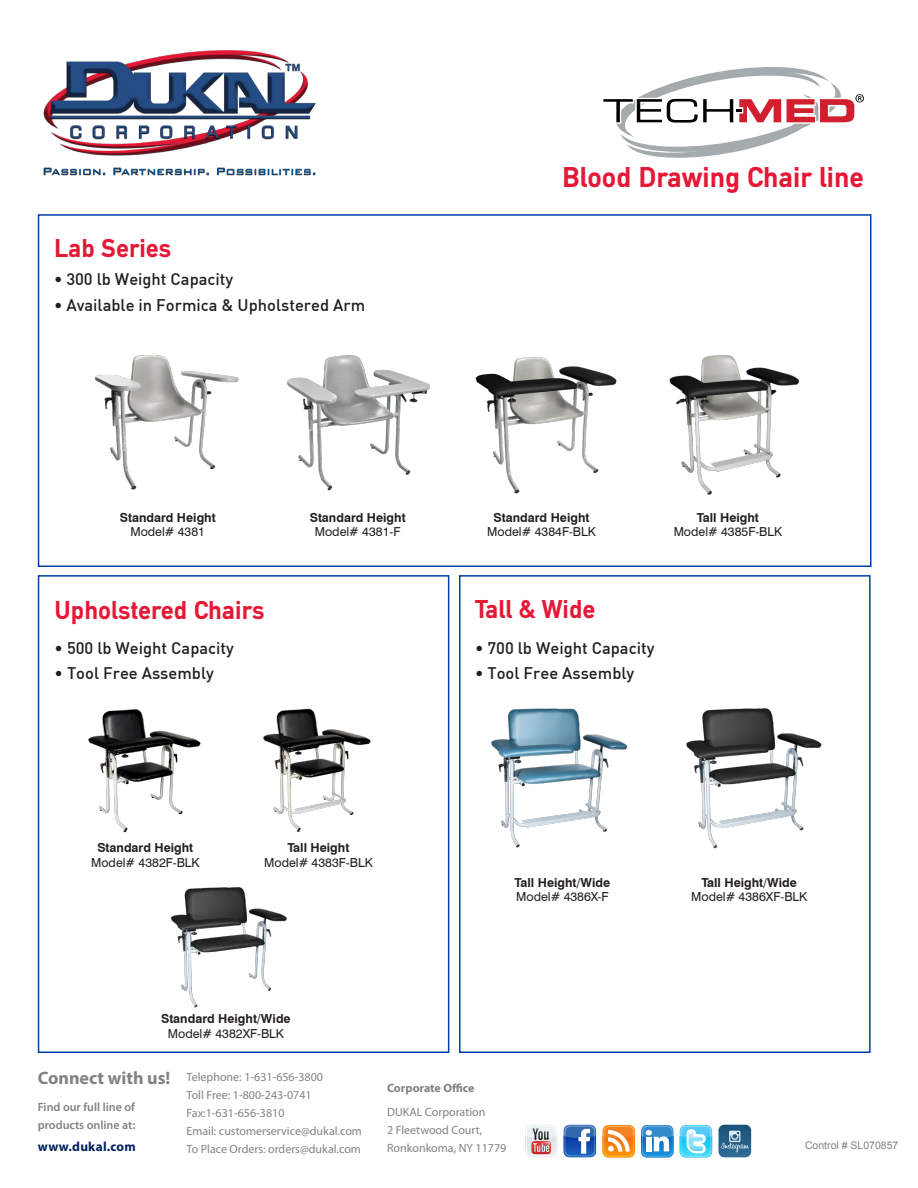
<style>
.page{position:relative;width:918px;height:1188px;background:#fff}
.page>*{position:absolute;margin:0;border:0;box-sizing:border-box;transform-origin:0 0}
.t1{font:700 30px "DIN Mittel EF";color:#e51836}
.t2{font:700 27px "DIN Mittel EF";color:#e51836}
.t3{font:700 18px "Myriad Pro";color:#808285}
.Bullets{font:500 16.5px "DIN";color:#231f20}
.t4{font:700 13.2px "Myriad Pro";letter-spacing:.02em;color:#00215d}
.t5{font:12.45px "Swiss 721 BT";color:#231f20}
.t6{font:700 12.45px "Swiss 721 BT";color:#231f20}
.t7{font:12px "Myriad Pro";color:#808285}
.t8{font:600 12px/18px "Myriad Pro";color:#808285}
.t9{font:700 12px "Myriad Pro";letter-spacing:-.005em;color:#808285}
.t10{font:10.5px "Arial";color:#808285}
</style>
<div class="page">
<img style="left:88px;top:709px;width:113px;height:124px">
<img style="left:491px;top:708px;width:137px;height:140px">
<img style="left:94px;top:355px;width:145px;height:135px">
<img style="left:287px;top:355px;width:143px;height:136px">
<img style="left:669px;top:355px;width:130px;height:140px">
<img style="left:475px;top:357px;width:142px;height:137px">
<img style="left:686px;top:708px;width:136px;height:141px">
<img style="left:263px;top:708px;width:108px;height:124px">
<img style="left:171px;top:887px;width:116px;height:120px">
<img style="left:43px;top:50px;width:273px;height:126px">
<svg style="left:564px;top:1125px;width:32px;height:32px"></svg>
<svg style="left:564px;top:1126px;width:32px;height:31px"></svg>
<div style="left:525px;top:1125px;width:33px;height:32px;background:#ebf0f2;border-radius:6px"></div>
<svg style="left:526px;top:1126px;width:32px;height:30px"></svg>
<svg style="left:680px;top:1125px;width:32px;height:32px"></svg>
<svg style="left:680px;top:1126px;width:32px;height:31px"></svg>
<svg style="left:603px;top:1125px;width:32px;height:32px"></svg>
<svg style="left:603px;top:1126px;width:32px;height:31px"></svg>
<svg style="left:641px;top:1125px;width:33px;height:32px"></svg>
<svg style="left:641px;top:1126px;width:33px;height:31px"></svg>
<svg style="left:719px;top:1125px;width:32px;height:32px"></svg>
<svg style="left:603px;top:67px;width:261px;height:91px"></svg>
<div style="left:38px;top:214px;width:834px;height:353px;border:2px solid #0040a6"></div>
<div style="left:38px;top:575px;width:411px;height:478px;border:2px solid #0040a6"></div>
<div style="left:459px;top:575px;width:412px;height:478px;border:2px solid #0040a6"></div>
<p class="t2" style="left:54px;top:233px;width:119px">Lab Series</p>
<p class="Bullets" style="left:54px;top:269px;width:181px">• 300 lb Weight Capacity</p>
<p class="Bullets" style="left:54px;top:294px;width:313px">• Available in Formica &amp; Upholstered Arm</p>
<p class="t6" style="left:120px;top:509px;width:97px">Standard Height</p>
<p class="t5" style="left:130px;top:523px;width:76px">Model# 4381</p>
<p class="t6" style="left:310px;top:509px;width:97px">Standard Height</p>
<p class="t5" style="left:315px;top:523px;width:87px">Model# 4381-F</p>
<p class="t1" style="left:562px;top:159px;width:303px">Blood Drawing Chair line</p>
<p class="t6" style="left:494px;top:509px;width:97px">Standard Height</p>
<p class="t5" style="left:487px;top:523px;width:110px">Model# 4384F-BLK</p>
<p class="t6" style="left:697px;top:509px;width:63px">Tall Height</p>
<p class="t5" style="left:674px;top:523px;width:110px">Model# 4385F-BLK</p>
<p class="t2" style="left:55px;top:594px;width:211px">Upholstered Chairs</p>
<p class="t2" style="left:475px;top:593px;width:122px">Tall &amp; Wide</p>
<p class="Bullets" style="left:55px;top:637px;width:181px">• 500 lb Weight Capacity</p>
<p class="Bullets" style="left:55px;top:663px;width:161px">• Tool Free Assembly</p>
<p class="Bullets" style="left:475px;top:637px;width:181px">• 700 lb Weight Capacity</p>
<p class="Bullets" style="left:475px;top:663px;width:161px">• Tool Free Assembly</p>
<p class="t6" style="left:97px;top:839px;width:97px">Standard Height</p>
<p class="t5" style="left:91px;top:854px;width:110px">Model# 4382F-BLK</p>
<p class="t6" style="left:287px;top:839px;width:63px">Tall Height</p>
<p class="t5" style="left:264px;top:854px;width:110px">Model# 4383F-BLK</p>
<p class="t6" style="left:515px;top:874px;width:97px">Tall Height/Wide</p>
<p class="t5" style="left:516px;top:888px;width:94px">Model# 4386X-F</p>
<p class="t6" style="left:701px;top:874px;width:97px">Tall Height/Wide</p>
<p class="t5" style="left:691px;top:888px;width:117px">Model# 4386XF-BLK</p>
<p class="t6" style="left:161px;top:1010px;width:131px">Standard Height/Wide</p>
<p class="t5" style="left:168px;top:1025px;width:117px">Model# 4382XF-BLK</p>
<p class="t3" style="left:38px;top:1066px;width:134px">Connect with us!</p>
<p class="t8" style="left:38px;top:1098px;width:99px">Find our full line of products online at:</p>
<p class="t4" style="left:38px;top:1138px;width:99px">www.dukal.com</p>
<p class="t7" style="left:187px;top:1069px;width:138px">Telephone: 1-631-656-3800</p>
<p class="t7" style="left:187px;top:1087px;width:127px">Toll Free: 1-800-243-0741</p>
<p class="t7" style="left:187px;top:1105px;width:99px">Fax:1-631-656-3810</p>
<p class="t7" style="left:187px;top:1123px;width:177px">Email: customerservice@dukal.com</p>
<p class="t7" style="left:187px;top:1141px;width:176px">To Place Orders: orders@dukal.com</p>
<p class="t9" style="left:387px;top:1080px;width:89px">Corporate Office</p>
<p class="t7" style="left:387px;top:1105px;width:100px">DUKAL Corporation</p>
<p class="t7" style="left:387px;top:1123px;width:97px">2 Fleetwood Court,</p>
<p class="t7" style="left:387px;top:1141px;width:121px">Ronkonkoma, NY 11779</p>
<p class="t10" style="left:805px;top:1138px;width:95px">Control # SL070857</p>
</div>
